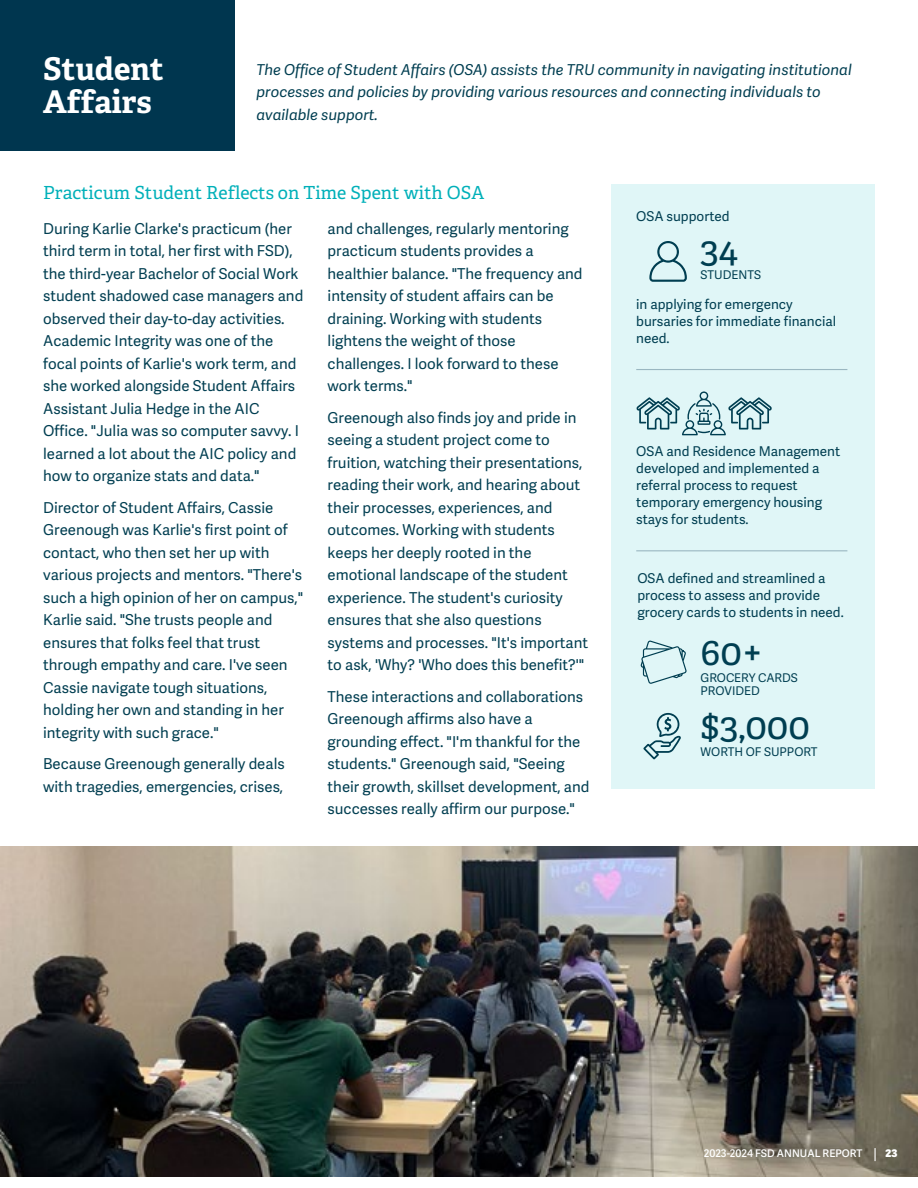
<style>
.page{position:relative;width:918px;height:1188px;background:#fff}
.page>*{position:absolute;margin:0;border:0;box-sizing:border-box;transform-origin:0 0}
.t1{font:37.5px "Adelle";color:#003e51}
.t2{font:700 31.35px/33.8px "Adelle";color:#fff}
.t3{font:18px "Adelle";color:#00b0b9}
.t4{font:15px/22.5px "Adelle Sans";color:#003e51}
.t5{font:italic 15px/22.5px "Adelle Sans";color:#003e51}
.t6{font:13.5px/16.8px "Adelle Sans";color:#003e51}
.t7{font:12px/13px "Adelle Sans";color:#003e51}
.t8{font:600 10.5px "Adelle Sans";color:#fff}
.t9{font:800 10.5px "Adelle Sans";color:#fff}
</style>
<div class="page">
<div style="left:0;top:0;width:235px;height:151px;background:#00364f"></div>
<div style="left:612px;top:185px;width:263px;height:604px;background:#e0f6f7"></div>
<img style="left:0;top:846px;width:918px;height:330px">
<svg style="left:636px;top:391px;width:136px;height:44px"></svg>
<svg style="left:649px;top:241px;width:38px;height:40px"></svg>
<svg style="left:643px;top:713px;width:37px;height:46px"></svg>
<svg style="left:640px;top:640px;width:47px;height:44px"></svg>
<hr style="left:636px;top:550px;width:211px;height:1px;background:#9ab7c1">
<hr style="left:636px;top:369px;width:211px;height:1px;background:#9ab7c1">
<svg style="left:874px;top:1148px;width:2px;height:13px"></svg>
<h2 class="t2" style="left:43px;top:52px;width:122px">Student<br>Affairs</h2>
<p class="t5" style="left:256px;top:58px;width:597px">The Office of Student Affairs (OSA) assists the TRU community in navigating institutional processes and policies by providing various resources and connecting individuals to available support.</p>
<p class="t3" style="left:43px;top:182px;width:443px">Practicum Student Reflects on Time Spent with OSA</p>
<p class="t4" style="left:43px;top:216px;width:262px">During Karlie Clarke's practicum (her third term in total, her first with FSD), the third-year Bachelor of Social Work student shadowed case managers and observed their day-to-day activities.<br>Academic Integrity was one of the focal points of Karlie's work term, and she worked alongside Student Affairs Assistant Julia Hedge in the AIC Office. "Julia was so computer savvy. I learned a lot about the AIC policy and how to organize stats and data."</p>
<p class="t4" style="left:43px;top:495px;width:261px">Director of Student Affairs, Cassie Greenough was Karlie's first point of contact, who then set her up with various projects and mentors. "There's such a high opinion of her on campus," Karlie said. "She trusts people and ensures that folks feel that trust through empathy and care. I've seen Cassie navigate tough situations, holding her own and standing in her integrity with such grace."</p>
<p class="t4" style="left:43px;top:752px;width:243px">Because Greenough generally deals with tragedies, emergencies, crises,</p>
<p class="t4" style="left:328px;top:216px;width:257px">and challenges, regularly mentoring practicum students provides a healthier balance. "The frequency and intensity of student affairs can be draining. Working with students lightens the weight of those challenges. I look forward to these work terms."</p>
<p class="t4" style="left:328px;top:405px;width:262px">Greenough also finds joy and pride in seeing a student project come to fruition, watching their presentations, reading their work, and hearing about their processes, experiences, and outcomes. Working with students keeps her deeply rooted in the emotional landscape of the student experience. The student's curiosity ensures that she also questions systems and processes. "It's important to ask, 'Why? 'Who does this benefit?'"</p>
<p class="t4" style="left:328px;top:684px;width:263px">These interactions and collaborations Greenough affirms also have a grounding effect. "I'm thankful for the students." Greenough said, "Seeing their growth, skillset development, and successes really affirm our purpose."</p>
<p class="t6" style="left:636px;top:207px;width:95px">OSA supported</p>
<h1 class="t1" style="left:701px;top:227px;width:39px">34</h1>
<p class="t7" style="left:701px;top:268px;width:62px">STUDENTS</p>
<p class="t6" style="left:636px;top:295px;width:201px">in applying for emergency bursaries for immediate financial need.</p>
<p class="t6" style="left:636px;top:443px;width:205px">OSA and Residence Management developed and implemented a referral process to request temporary emergency housing stays for students.</p>
<p class="t6" style="left:637px;top:570px;width:208px">OSA defined and streamlined a process to assess and provide grocery cards to students in need.</p>
<h1 class="t1" style="left:701px;top:629px;width:64px">60+</h1>
<p class="t7" style="left:701px;top:671px;width:99px">GROCERY CARDS<br>PROVIDED</p>
<h1 class="t1" style="left:701px;top:703px;width:111px">$3,000</h1>
<p class="t7" style="left:701px;top:745px;width:119px">WORTH OF SUPPORT</p>
<p class="t8" style="left:704px;top:1146px;width:160px">2023-2024 FSD ANNUAL REPORT</p>
<p class="t9" style="left:885px;top:1145px;width:13px">23</p>
</div>
